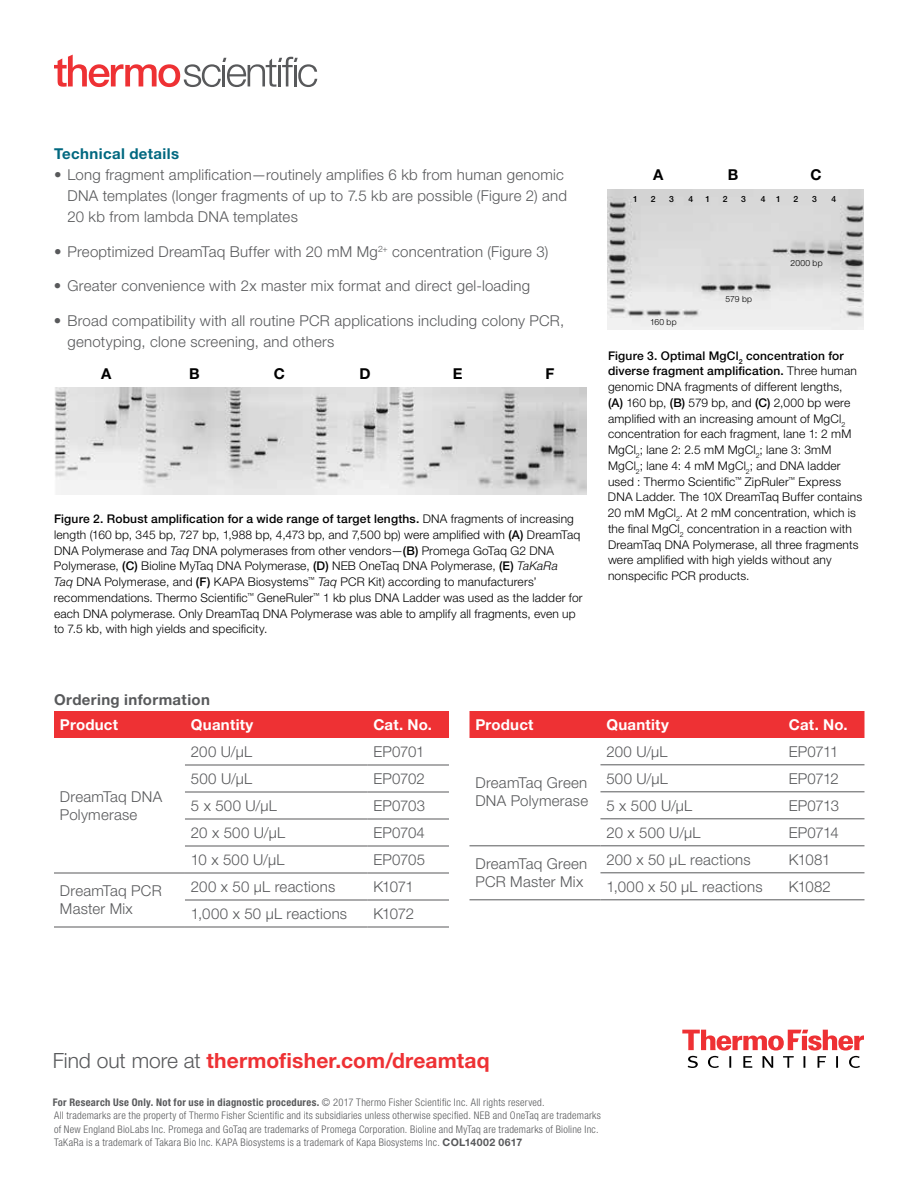
<style>
.page{position:relative;width:918px;height:1188px;background:#fff}
.page>*{position:absolute;margin:0;border:0;box-sizing:border-box;transform-origin:0 0}
.t1{font:700 21px "Helvetica Neue LT Std";letter-spacing:.005em;color:#ee3134}
.t2{font:300 15px/18px "Helvetica Neue LT Std";letter-spacing:.015em;color:#58595b}
.t3{font:700 15px "Helvetica Neue LT Std";letter-spacing:.015em;color:#fff}
.t4{font:700 15px "Helvetica Neue LT Std";letter-spacing:.025em;color:#58595b}
.t5{font:700 15px "Helvetica Neue LT Std";letter-spacing:.025em;color:#006880}
.t6{font:700 15px "Helvetica Neue LT Std";color:#000}
.t7{font:300 12px/15.8px "Helvetica Neue LT Std";letter-spacing:.015em;color:#000}
.t8{font:300 condensed 10.5px/13.5px "Helvetica Neue LT Std";letter-spacing:.025em;color:#58595b}
.t9{font:300 8.55px "Helvetica Neue LT Std";letter-spacing:.025em;color:#000}
.t10{font:500 8.55px "Helvetica Neue LT Std";color:#000}
.s1{font-weight:500}
.s2{font-style:italic}
.s3{font-weight:300;color:#58595b}
.s4{font-weight:700}
.s5{font-weight:700;font-stretch:normal}
</style>
<div class="page">
<svg style="left:682px;top:1030px;width:182px;height:38px"></svg>
<div style="left:54px;top:711px;width:395px;height:27px;background:#ee3134"></div>
<svg style="left:54px;top:764px;width:395px;height:163px"></svg>
<hr style="left:185px;top:765px;width:183px;height:1px;background:#58595b">
<hr style="left:368px;top:765px;width:81px;height:1px;background:#58595b">
<hr style="left:185px;top:819px;width:183px;height:1px;background:#58595b">
<hr style="left:368px;top:819px;width:81px;height:1px;background:#58595b">
<hr style="left:185px;top:846px;width:183px;height:1px;background:#58595b">
<hr style="left:368px;top:846px;width:81px;height:1px;background:#58595b">
<hr style="left:54px;top:873px;width:131px;height:1px;background:#58595b">
<hr style="left:185px;top:873px;width:183px;height:1px;background:#58595b">
<hr style="left:368px;top:873px;width:81px;height:1px;background:#58595b">
<hr style="left:185px;top:900px;width:183px;height:1px;background:#58595b">
<hr style="left:368px;top:900px;width:81px;height:1px;background:#58595b">
<hr style="left:54px;top:927px;width:131px;height:1px;background:#58595b">
<hr style="left:185px;top:927px;width:183px;height:1px;background:#58595b">
<hr style="left:368px;top:927px;width:81px;height:1px;background:#58595b">
<hr style="left:185px;top:792px;width:183px;height:1px;background:#58595b">
<hr style="left:368px;top:792px;width:81px;height:1px;background:#58595b">
<img style="left:608px;top:190px;width:255px;height:140px">
<div style="left:470px;top:711px;width:394px;height:27px;background:#ee3134"></div>
<svg style="left:470px;top:764px;width:394px;height:136px"></svg>
<hr style="left:470px;top:900px;width:130px;height:1px;background:#58595b">
<hr style="left:600px;top:765px;width:183px;height:1px;background:#58595b">
<hr style="left:783px;top:765px;width:81px;height:1px;background:#58595b">
<hr style="left:600px;top:792px;width:183px;height:1px;background:#58595b">
<hr style="left:783px;top:792px;width:81px;height:1px;background:#58595b">
<hr style="left:600px;top:819px;width:183px;height:1px;background:#58595b">
<hr style="left:783px;top:819px;width:81px;height:1px;background:#58595b">
<hr style="left:470px;top:846px;width:130px;height:1px;background:#58595b">
<hr style="left:600px;top:846px;width:183px;height:1px;background:#58595b">
<hr style="left:783px;top:846px;width:81px;height:1px;background:#58595b">
<hr style="left:600px;top:873px;width:183px;height:1px;background:#58595b">
<hr style="left:783px;top:873px;width:81px;height:1px;background:#58595b">
<hr style="left:600px;top:900px;width:183px;height:1px;background:#58595b">
<hr style="left:783px;top:900px;width:81px;height:1px;background:#58595b">
<img style="left:54px;top:387px;width:533px;height:107px">
<svg style="left:54px;top:55px;width:263px;height:32px"></svg>
<p class="t5" style="left:54px;top:144px;width:127px">Technical details</p>
<p class="t2" style="left:68px;top:164px;width:501px;line-height:21px;text-indent:-14px">• Long fragment amplification—routinely amplifies 6 kb from human genomic<br>DNA templates (longer fragments of up to 7.5 kb are possible (Figure 2) and<br>20 kb from lambda DNA templates</p>
<p class="t2" style="left:54px;top:242px;width:496px">• Preoptimized DreamTaq Buffer with 20 mM Mg<sup>2+</sup> concentration (Figure 3)</p>
<p class="t2" style="left:54px;top:276px;width:478px">• Greater convenience with 2x master mix format and direct gel-loading</p>
<p class="t2" style="left:67px;top:309px;width:498px;line-height:21px;text-indent:-14px">• Broad compatibility with all routine PCR applications including colony PCR, genotyping, clone screening, and others</p>
<p class="t6" style="left:101px;top:364px;width:12px">A</p>
<p class="t6" style="left:189px;top:364px;width:12px">B</p>
<p class="t6" style="left:274px;top:364px;width:13px">C</p>
<p class="t6" style="left:360px;top:364px;width:13px">D</p>
<p class="t6" style="left:453px;top:364px;width:11px">E</p>
<p class="t6" style="left:546px;top:364px;width:10px">F</p>
<p class="t7" style="left:54px;top:511px;width:530px"><span class="s1">Figure 2. Robust amplification for a wide range of target lengths.</span> DNA fragments of increasing length (160 bp, 345 bp, 727 bp, 1,988 bp, 4,473 bp, and 7,500 bp) were amplified with <span class="s1">(A)</span> DreamTaq DNA Polymerase and <span class="s2">Taq</span> DNA polymerases from other vendors—<span class="s1">(B)</span> Promega GoTaq G2 DNA Polymerase, <span class="s1">(C)</span> Bioline MyTaq DNA Polymerase, <span class="s1">(D)</span> NEB OneTaq DNA Polymerase, <span class="s1">(E)</span> <span class="s2">TaKaRa<br>Taq</span> DNA Polymerase, and <span class="s1">(F)</span> KAPA Biosystems<sup>™</sup> <span class="s2">Taq</span> PCR Kit) according to manufacturers’ recommendations. Thermo Scientific<sup>™</sup> GeneRuler<sup>™</sup> 1 kb plus DNA Ladder was used as the ladder for each DNA polymerase. Only DreamTaq DNA Polymerase was able to amplify all fragments, even up to 7.5 kb, with high yields and specificity.</p>
<p class="t4" style="left:54px;top:690px;width:158px">Ordering information</p>
<p class="t6" style="left:653px;top:166px;width:12px">A</p>
<p class="t6" style="left:728px;top:166px;width:12px">B</p>
<p class="t6" style="left:810px;top:166px;width:13px">C</p>
<p class="t10" style="left:633px;top:194px;width:6px">1</p>
<p class="t10" style="left:651px;top:194px;width:6px">2</p>
<p class="t10" style="left:669px;top:194px;width:6px">3</p>
<p class="t10" style="left:688px;top:194px;width:6px">4</p>
<p class="t10" style="left:705px;top:194px;width:6px">1</p>
<p class="t10" style="left:723px;top:194px;width:6px">2</p>
<p class="t10" style="left:741px;top:194px;width:6px">3</p>
<p class="t10" style="left:761px;top:194px;width:22px">4 1</p>
<p class="t10" style="left:794px;top:194px;width:6px">2</p>
<p class="t10" style="left:812px;top:194px;width:6px">3</p>
<p class="t10" style="left:831px;top:194px;width:6px">4</p>
<p class="t9" style="left:650px;top:317px;width:28px">160 bp</p>
<p class="t9" style="left:725px;top:294px;width:28px">579 bp</p>
<p class="t9" style="left:791px;top:258px;width:34px">2000 bp</p>
<p class="t7" style="left:608px;top:347px;width:256px"><span class="s1">Figure 3. Optimal MgCl</span><sub>2</sub> <span class="s1">concentration for diverse fragment amplification.</span> Three human genomic DNA fragments of different lengths,<br><span class="s1">(A)</span> 160 bp, <span class="s1">(B)</span> 579 bp, and <span class="s1">(C)</span> 2,000 bp were amplified with an increasing amount of MgCl<sub>2 </sub>concentration for each fragment, lane 1: 2 mM MgCl<sub>2</sub>; lane 2: 2.5 mM MgCl<sub>2</sub>; lane 3: 3mM MgCl<sub>2</sub>; lane 4: 4 mM MgCl<sub>2</sub>; and DNA ladder used : Thermo Scientific<sup>™</sup> ZipRuler<sup>™</sup> Express DNA Ladder. The 10X DreamTaq Buffer contains 20 mM MgCl<sub>2</sub>. At 2 mM concentration, which is the final MgCl<sub>2</sub> concentration in a reaction with DreamTaq DNA Polymerase, all three fragments were amplified with high yields without any nonspecific PCR products.</p>
<p class="t3" style="left:60px;top:715px;width:60px">Product</p>
<p class="t3" style="left:191px;top:715px;width:64px">Quantity</p>
<p class="t3" style="left:373px;top:715px;width:60px">Cat. No.</p>
<p class="t2" style="left:60px;top:787px;width:104px">DreamTaq DNA<br>Polymerase</p>
<p class="t2" style="left:191px;top:742px;width:63px">200 U/µL</p>
<p class="t2" style="left:373px;top:742px;width:52px">EP0701</p>
<p class="t2" style="left:191px;top:769px;width:63px">500 U/µL</p>
<p class="t2" style="left:373px;top:769px;width:53px">EP0702</p>
<p class="t2" style="left:191px;top:796px;width:87px">5 x 500 U/µL</p>
<p class="t2" style="left:373px;top:796px;width:53px">EP0703</p>
<p class="t2" style="left:191px;top:823px;width:96px">20 x 500 U/µL</p>
<p class="t2" style="left:373px;top:823px;width:53px">EP0704</p>
<p class="t2" style="left:191px;top:850px;width:95px">10 x 500 U/µL</p>
<p class="t2" style="left:373px;top:850px;width:53px">EP0705</p>
<p class="t2" style="left:60px;top:882px;width:103px">DreamTaq PCR<br>Master Mix</p>
<p class="t2" style="left:191px;top:877px;width:146px">200 x 50 µL reactions</p>
<p class="t2" style="left:373px;top:877px;width:42px">K1071</p>
<p class="t2" style="left:191px;top:904px;width:158px">1,000 x 50 µL reactions</p>
<p class="t2" style="left:373px;top:904px;width:42px">K1072</p>
<p class="t3" style="left:475px;top:715px;width:60px">Product</p>
<p class="t3" style="left:606px;top:715px;width:64px">Quantity</p>
<p class="t3" style="left:789px;top:715px;width:60px">Cat. No.</p>
<p class="t2" style="left:475px;top:774px;width:114px">DreamTaq Green<br>DNA Polymerase</p>
<p class="t2" style="left:606px;top:742px;width:63px">200 U/µL</p>
<p class="t2" style="left:789px;top:742px;width:51px">EP0711</p>
<p class="t2" style="left:606px;top:769px;width:63px">500 U/µL</p>
<p class="t2" style="left:789px;top:769px;width:52px">EP0712</p>
<p class="t2" style="left:606px;top:796px;width:87px">5 x 500 U/µL</p>
<p class="t2" style="left:789px;top:796px;width:52px">EP0713</p>
<p class="t2" style="left:606px;top:823px;width:96px">20 x 500 U/µL</p>
<p class="t2" style="left:789px;top:823px;width:51px">EP0714</p>
<p class="t2" style="left:475px;top:855px;width:113px">DreamTaq Green<br>PCR Master Mix</p>
<p class="t2" style="left:606px;top:850px;width:146px">200 x 50 µL reactions</p>
<p class="t2" style="left:789px;top:850px;width:43px">K1081</p>
<p class="t2" style="left:606px;top:877px;width:158px">1,000 x 50 µL reactions</p>
<p class="t2" style="left:789px;top:877px;width:43px">K1082</p>
<h1 class="t1" style="left:53px;top:1048px;width:438px"><span class="s3">Find out more at</span> thermofisher.com/dreamtaq</h1>
<p class="t8" style="left:53px;top:1095px;width:550px"><span class="s4">For Research Use Only. Not for use in diagnostic procedures.</span> © 2017 Thermo Fisher Scientific Inc. All rights reserved.<br>All trademarks are the property of Thermo Fisher Scientific and its subsidiaries unless otherwise specified. NEB and OneTaq are trademarks of New England BioLabs Inc. Promega and GoTaq are trademarks of Promega Corporation. Bioline and MyTaq are trademarks of Bioline Inc.<br>TaKaRa is a trademark of Takara Bio Inc. KAPA Biosystems is a trademark of Kapa Biosystems Inc. <span class="s5">COL14002 0617</span></p>
</div>
